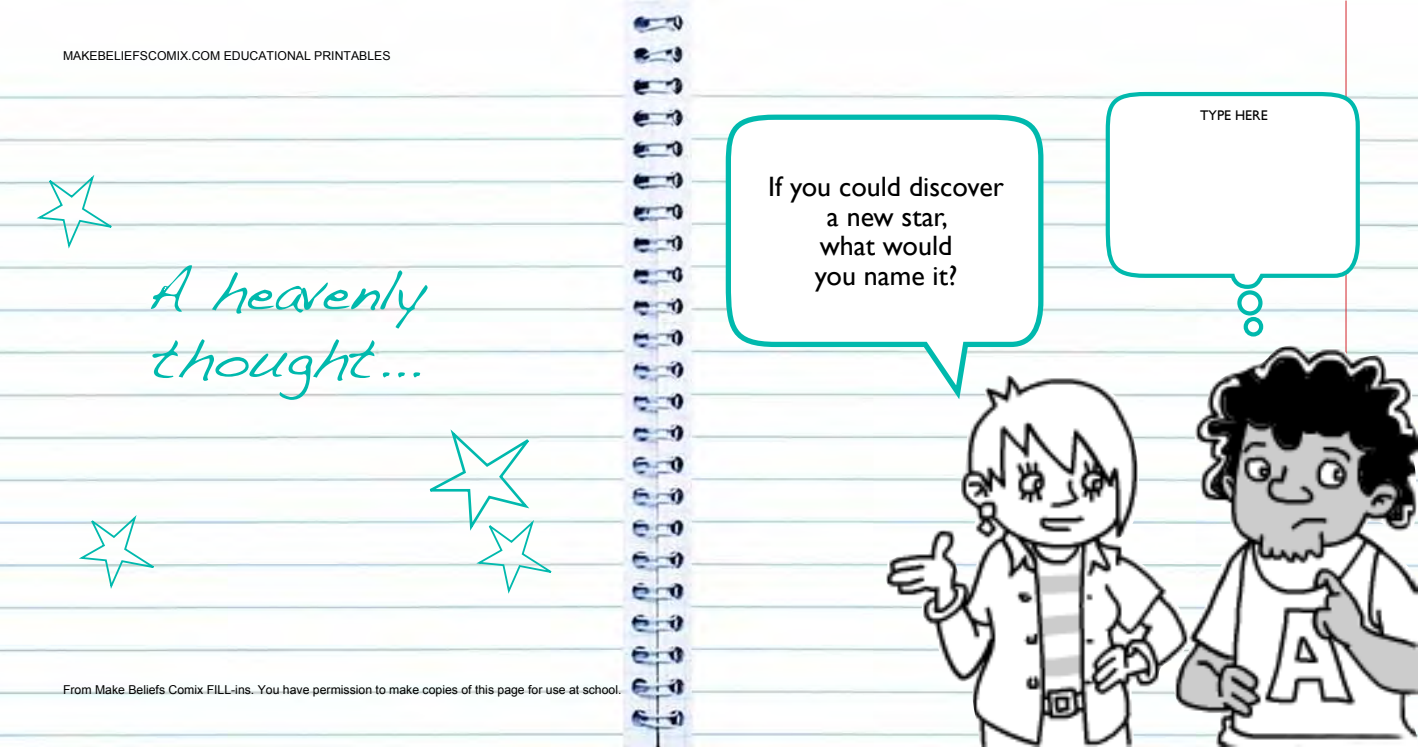
<style>
.page{position:relative;width:1418px;height:747px;background:#fff}
.page>*{position:absolute;margin:0;border:0;box-sizing:border-box;transform-origin:0 0}
.t1{font:56px/67.2px "Handwriting Dakota";color:#00b9ad}
.t2{font:28px/29.8px "Gill Sans";color:#000;text-align:center}
.t3{font:14px "Gill Sans";color:#000}
.t4{font:12.25px "Arial";color:#000}
</style>
<div class="page">
<img style="left:0;top:0;width:1418px;height:746px">
<hr style="left:1345px;top:1px;width:1px;height:746px;background:#d2232a">
<img style="left:885px;top:343px;width:533px;height:404px">
<svg style="left:723px;top:112px;width:323px;height:289px"></svg>
<svg style="left:420px;top:425px;width:140px;height:172px"></svg>
<svg style="left:34px;top:172px;width:86px;height:80px"></svg>
<svg style="left:76px;top:512px;width:86px;height:80px"></svg>
<svg style="left:1103px;top:91px;width:258px;height:200px"></svg>
<div style="left:1239px;top:292px;width:21px;height:21px;background:#fff;border-radius:50%"></div>
<div style="left:1237px;top:290px;width:25px;height:25px;border:4px solid #00b9ad;border-radius:50%"></div>
<svg style="left:1245px;top:319px;width:16px;height:15px"></svg>
<div style="left:1243px;top:317px;width:20px;height:19px;border:4px solid #00b9ad;border-radius:50%"></div>
<p class="t4" style="left:63px;top:48px;width:329px">MAKEBELIEFSCOMIX.COM EDUCATIONAL PRINTABLES</p>
<h1 class="t1" style="left:147px;top:256px;width:280px">A heavenly thought...</h1>
<p class="t4" style="left:63px;top:681px;width:560px">From Make Beliefs Comix FILL-ins. You have permission to make copies of this page for use at school.</p>
<h2 class="t2" style="left:768px;top:171px;width:237px">If you could discover a new star,<br>what would<br>you name it?</h2>
<p class="t3" style="left:1200px;top:107px;width:69px">TYPE HERE</p>
</div>
